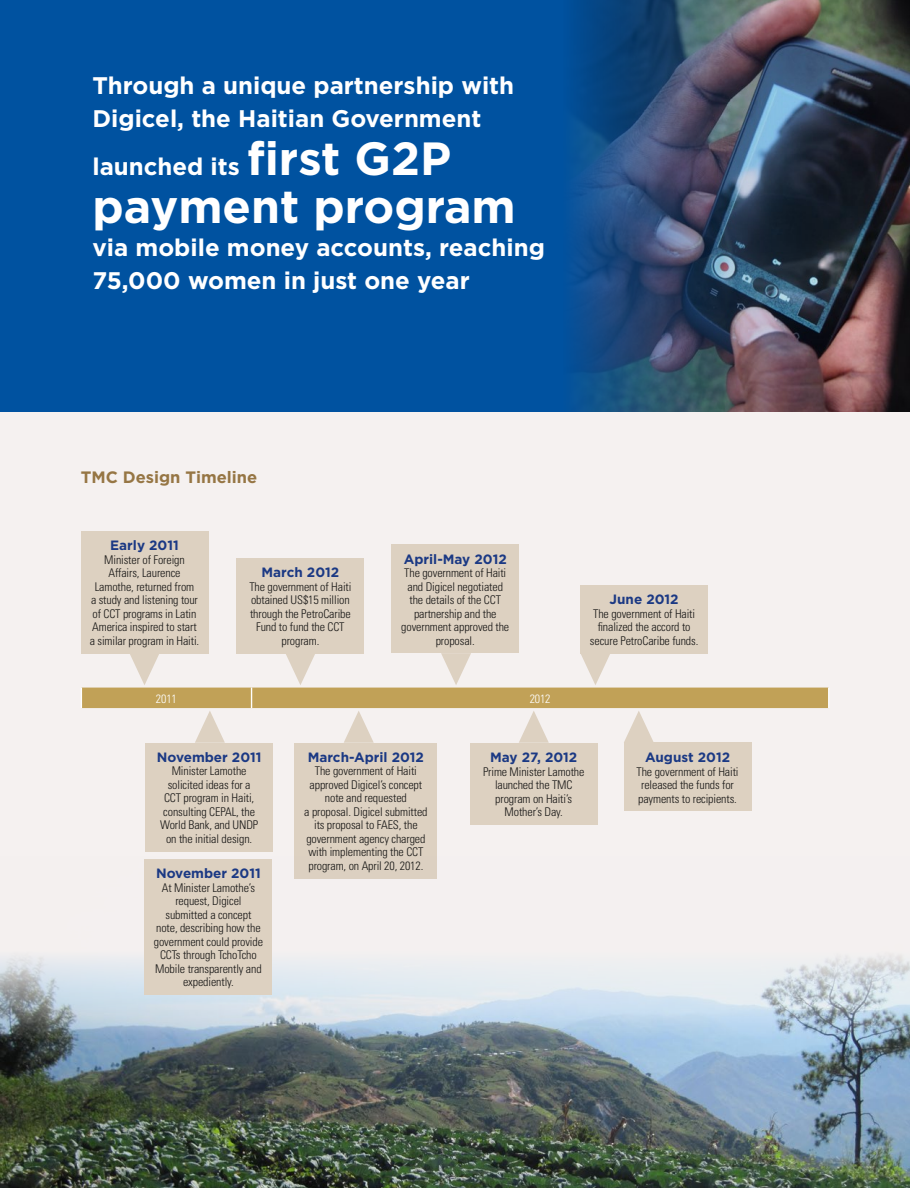
<style>
.page{position:relative;width:910px;height:1188px;background:#fff}
.page>*{position:absolute;margin:0;border:0;box-sizing:border-box;transform-origin:0 0}
.Text{font:700 46.5px "Gotham";color:#fff}
.Text-2{font:700 24px/33px "Gotham";color:#fff}
.t1{font:700 16.5px "Gotham";color:#967644}
.Text-3{font:700 13.5px "Gotham";color:#1b3984}
.table_text{font:300 condensed 12px/13.5px "Univers";letter-spacing:-.01em;color:#181716;text-align:center}
.t2{font:300 condensed 12px "Univers";letter-spacing:-.01em;color:#fff}
.s1{font-size:46.5px}
</style>
<div class="page">
<div style="left:0;top:0;width:909px;height:1188px;background:#f5f1f0"></div>
<div style="left:81px;top:531px;width:127px;height:122px;background:#ddd1c1"></div>
<div style="left:145px;top:743px;width:128px;height:108px;background:#ddd1c1"></div>
<div style="left:295px;top:743px;width:142px;height:135px;background:#ddd1c1"></div>
<div style="left:470px;top:743px;width:127px;height:82px;background:#ddd1c1"></div>
<div style="left:623px;top:743px;width:128px;height:68px;background:#ddd1c1"></div>
<div style="left:236px;top:558px;width:128px;height:95px;background:#ddd1c1"></div>
<div style="left:391px;top:544px;width:128px;height:109px;background:#ddd1c1"></div>
<div style="left:580px;top:585px;width:128px;height:68px;background:#ddd1c1"></div>
<svg style="left:81px;top:653px;width:748px;height:90px"></svg>
<div style="left:0;top:0;width:909px;height:411px;background:#0052a0"></div>
<img style="left:0;top:856px;width:909px;height:332px">
<div style="left:145px;top:859px;width:127px;height:136px;background:#ddd1c1"></div>
<img style="left:571px;top:0;width:338px;height:411px">
<p class="Text-2" style="left:92px;top:69px;width:423px">Through a unique partnership with<br>Digicel, the Haitian Government</p>
<p class="Text-2" style="left:92px;top:150px;width:360px">launched its <span class="s1">first G2P</span></p>
<p class="Text" style="left:92px;top:175px;width:425px">payment program</p>
<p class="Text-2" style="left:92px;top:231px;width:454px">via mobile money accounts, reaching<br>75,000 women in just one year</p>
<p class="t1" style="left:81px;top:466px;width:178px">TMC Design Timeline</p>
<p class="Text-3" style="left:110px;top:536px;width:70px">Early 2011</p>
<p class="table_text" style="left:90px;top:553px;width:111px">Minister of Foreign<br>Affairs, Laurence<br>Lamothe, returned from<br>a study and listening tour of CCT programs in Latin<br>America inspired to start a similar program in Haiti.</p>
<p class="Text-3" style="left:261px;top:563px;width:79px">March 2012</p>
<p class="table_text" style="left:249px;top:580px;width:103px">The government of Haiti obtained US$15 million through the PetroCaribe<br>Fund to fund the CCT program.</p>
<p class="Text-3" style="left:404px;top:550px;width:104px">April-May 2012</p>
<p class="table_text" style="left:401px;top:566px;width:109px">The government of Haiti and Digicel negotiated the details of the CCT partnership and the government approved the proposal.</p>
<p class="t2" style="left:156px;top:691px;width:22px">2011</p>
<p class="t2" style="left:529px;top:691px;width:22px">2012</p>
<p class="Text-3" style="left:609px;top:590px;width:71px">June 2012</p>
<p class="table_text" style="left:590px;top:607px;width:110px">The government of Haiti finalized the accord to secure PetroCaribe funds.</p>
<p class="Text-3" style="left:157px;top:748px;width:106px">November 2011</p>
<p class="table_text" style="left:160px;top:765px;width:100px">Minister Lamothe solicited ideas for a<br>CCT program in Haiti, consulting CEPAL, the<br>World Bank, and UNDP on the initial design.</p>
<p class="Text-3" style="left:156px;top:865px;width:106px">November 2011</p>
<p class="table_text" style="left:154px;top:881px;width:111px">At Minister Lamothe’s request, Digicel submitted a concept note, describing how the government could provide<br>CCTs through TchoTcho<br>Mobile transparently and expediently.</p>
<p class="Text-3" style="left:308px;top:748px;width:118px">March-April 2012</p>
<p class="table_text" style="left:304px;top:765px;width:125px">The government of Haiti approved Digicel’s concept note and requested<br>a proposal. Digicel submitted its proposal to FAES, the government agency charged with implementing the CCT program, on April 20, 2012.</p>
<p class="Text-3" style="left:490px;top:748px;width:89px">May 27, 2012</p>
<p class="table_text" style="left:483px;top:765px;width:103px">Prime Minister Lamothe launched the TMC program on Haiti’s<br>Mother’s Day.</p>
<p class="Text-3" style="left:645px;top:748px;width:87px">August 2012</p>
<p class="table_text" style="left:636px;top:765px;width:103px;text-align:left">The government of Haiti released the funds for payments to recipients.</p>
</div>
